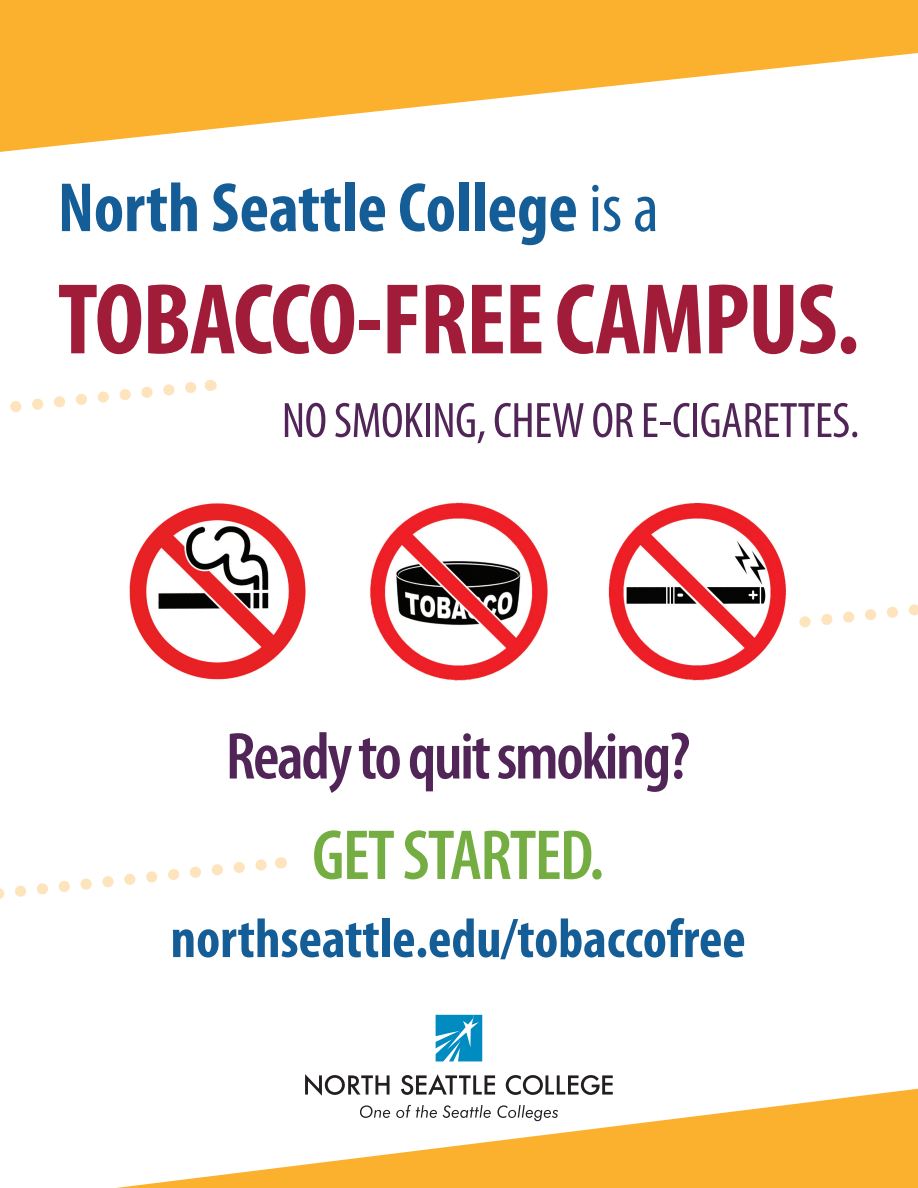
<style>
.page{position:relative;width:918px;height:1188px;background:#fff}
.page>*{position:absolute;margin:0;border:0;box-sizing:border-box;transform-origin:0 0}
.t1{font:700 condensed 101.55px "Myriad Pro";letter-spacing:-.015em;color:#a01c38}
.t2{font:600 condensed 71.4px "Myriad Pro";letter-spacing:-.025em;color:#74ae42}
.t3{font:700 condensed 70.35px "Myriad Pro";color:#155d97}
.t4{font:600 condensed 66.9px "Myriad Pro";letter-spacing:-.035em;color:#522558}
.t5{font:700 condensed 55.8px "Myriad Pro";color:#155d97}
.t6{font:condensed 50.25px "Myriad Pro";letter-spacing:-.01em;color:#522558}
.s1{font-weight:400}
</style>
<div class="page">
<svg style="left:116px;top:1089px;width:802px;height:99px;fill:#fbb12e"></svg>
<svg style="left:0;top:51px;width:918px;height:101px;fill:#fbb12e"></svg>
<div style="left:0;top:0;width:918px;height:51px;background:#fbb12e"></div>
<svg style="left:360px;top:1105px;width:198px;height:16px"></svg>
<svg style="left:436px;top:1015px;width:46px;height:46px;background:#2b9ecb"></svg>
<svg style="left:305px;top:1074px;width:85px;height:22px"></svg>
<svg style="left:401px;top:1074px;width:94px;height:21px"></svg>
<svg style="left:506px;top:1075px;width:107px;height:20px"></svg>
<img style="left:129px;top:503px;width:177px;height:177px">
<svg style="left:10px;top:379px;width:202px;height:33px"></svg>
<svg style="left:799px;top:604px;width:119px;height:24px"></svg>
<svg style="left:0;top:857px;width:282px;height:42px"></svg>
<img style="left:370px;top:502px;width:178px;height:179px">
<img style="left:608px;top:503px;width:178px;height:178px">
<p class="t3" style="left:58px;top:164px;width:602px">North Seattle College <span class="s1">is a</span></p>
<p class="t1" style="left:58px;top:256px;width:803px">TOBACCO-FREE CAMPUS.</p>
<p class="t6" style="left:282px;top:390px;width:579px">NO SMOKING, CHEW OR E-CIGARETTES.</p>
<p class="t4" style="left:226px;top:715px;width:466px">Ready to quit smoking?</p>
<p class="t2" style="left:312px;top:811px;width:294px">GET STARTED.</p>
<p class="t5" style="left:171px;top:904px;width:577px">northseattle.edu/tobaccofree</p>
</div>
